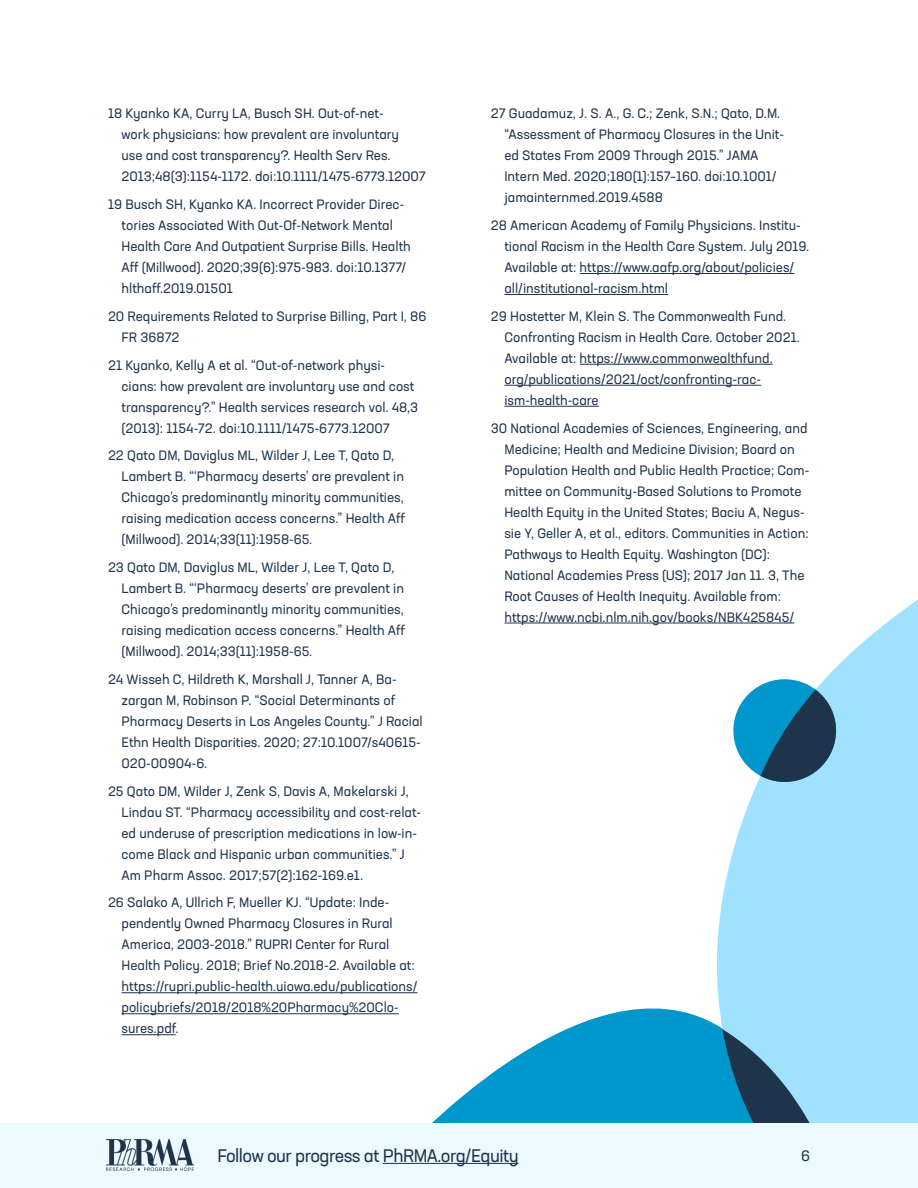
<style>
.page{position:relative;width:918px;height:1188px;background:#fff}
.page>*{position:absolute;margin:0;border:0;box-sizing:border-box;transform-origin:0 0}
.t1{font:18px "Neusa Next Std";letter-spacing:-.03em;color:#1e344b}
.t2{font:15px "Neusa Next Std";color:#1e344b}
.End_Note{font:13.5px/21px "Neusa Next Std";color:#1e344b}
</style>
<div class="page">
<hr style="left:122px;top:992px;width:296px;height:1px;background:#1e344b">
<hr style="left:122px;top:1013px;width:277px;height:1px;background:#1e344b">
<hr style="left:122px;top:1034px;width:54px;height:1px;background:#1e344b">
<hr style="left:580px;top:273px;width:214px;height:1px;background:#1e344b">
<hr style="left:504px;top:294px;width:164px;height:1px;background:#1e344b">
<hr style="left:580px;top:364px;width:193px;height:1px;background:#1e344b">
<hr style="left:504px;top:385px;width:257px;height:1px;background:#1e344b">
<hr style="left:504px;top:406px;width:95px;height:1px;background:#1e344b">
<hr style="left:504px;top:623px;width:290px;height:1px;background:#1e344b">
<svg style="left:395px;top:992px;width:289px;height:131px;fill:#0097cd"></svg>
<svg style="left:684px;top:599px;width:234px;height:524px;fill:#a0e2fd"></svg>
<svg style="left:722px;top:1029px;width:196px;height:94px"></svg>
<svg style="left:731px;top:677px;width:107px;height:107px"></svg>
<div style="left:0;top:1123px;width:918px;height:65px;background:#ecf9fe"></div>
<img style="left:106px;top:1140px;width:88px;height:30px">
<hr style="left:383px;top:1163px;width:136px;height:1px;background:#1e344b">
<p class="End_Note" style="left:122px;top:103px;width:306px;text-indent:-14px">18 Kyanko KA, Curry LA, Busch SH. Out-of-net-<br>work physicians: how prevalent are involuntary<br>use and cost transparency?. Health Serv Res.<br>2013;48(3):1154-1172. doi:10.1111/1475-6773.12007</p>
<p class="End_Note" style="left:122px;top:194px;width:291px;text-indent:-14px">19 Busch SH, Kyanko KA. Incorrect Provider Direc&shy;tories Associated With Out-Of-Network Mental Health Care And Outpatient Surprise Bills. Health Aff (Millwood). 2020;39(6):975-983. doi:10.1377/ hlthaff.2019.01501</p>
<p class="End_Note" style="left:122px;top:305px;width:307px;text-indent:-14px">20 Requirements Related to Surprise Billing, Part I, 86<br>FR 36872</p>
<p class="End_Note" style="left:122px;top:354px;width:298px;text-indent:-14px">21 Kyanko, Kelly A et al. “Out-of-network physi&shy;cians: how prevalent are involuntary use and cost transparency?.” Health services research vol. 48,3 (2013): 1154-72. doi:10.1111/1475-6773.12007</p>
<p class="End_Note" style="left:122px;top:445px;width:285px;text-indent:-14px">22 Qato DM, Daviglus ML, Wilder J, Lee T, Qato D, Lambert B. “‘Pharmacy deserts’ are prevalent in Chicago’s predominantly minority communities, raising medication access concerns.” Health Aff (Millwood). 2014;33(11):1958-65.</p>
<p class="End_Note" style="left:122px;top:557px;width:285px;text-indent:-14px">23 Qato DM, Daviglus ML, Wilder J, Lee T, Qato D, Lambert B. “‘Pharmacy deserts’ are prevalent in Chicago’s predominantly minority communities, raising medication access concerns.” Health Aff (Millwood). 2014;33(11):1958-65.</p>
<p class="End_Note" style="left:122px;top:668px;width:303px;text-indent:-14px">24 Wisseh C, Hildreth K, Marshall J, Tanner A, Ba&shy;zargan M, Robinson P. “Social Determinants of Pharmacy Deserts in Los Angeles County.” J Racial Ethn Health Disparities. 2020; 27:10.1007/s40615- 020-00904-6.</p>
<p class="End_Note" style="left:122px;top:780px;width:301px;text-indent:-14px">25 Qato DM, Wilder J, Zenk S, Davis A, Makelarski J, Lindau ST. “Pharmacy accessibility and cost-relat&shy;ed underuse of prescription medications in low-in&shy;come Black and Hispanic urban communities.” J Am Pharm Assoc. 2017;57(2):162-169.e1.</p>
<p class="End_Note" style="left:122px;top:892px;width:298px;text-indent:-14px">26 Salako A, Ullrich F, Mueller KJ. “Update: Inde&shy;pendently Owned Pharmacy Closures in Rural America, 2003-2018.” RUPRI Center for Rural Health Policy. 2018; Brief No.2018-2. Available at: https://rupri.public-health.uiowa.edu/publications/ policybriefs/2018/2018%20Pharmacy%20Clo&shy;sures.pdf.</p>
<p class="End_Note" style="left:504px;top:103px;width:281px;text-indent:-14px">27 Guadamuz, J. S. A., G. C.; Zenk, S.N.; Qato, D.M. “Assessment of Pharmacy Closures in the Unit&shy;ed States From 2009 Through 2015.” JAMA Intern Med. 2020;180(1):157–160. doi:10.1001/ jamainternmed.2019.4588</p>
<p class="End_Note" style="left:504px;top:215px;width:306px;text-indent:-14px">28 American Academy of Family Physicians. Institu&shy;tional Racism in the Health Care System. July 2019.<br>Available at: https://www.aafp.org/about/policies/ all/institutional-racism.html</p>
<p class="End_Note" style="left:504px;top:305px;width:297px;text-indent:-14px">29 Hostetter M, Klein S. The Commonwealth Fund.<br>Confronting Racism in Health Care. October 2021.<br>Available at: https://www.commonwealthfund. org/publications/2021/oct/confronting-rac&shy;ism-health-care</p>
<p class="End_Note" style="left:504px;top:417px;width:307px;text-indent:-14px">30 National Academies of Sciences, Engineering, and Medicine; Health and Medicine Division; Board on Population Health and Public Health Practice; Com&shy;mittee on Community-Based Solutions to Promote Health Equity in the United States; Baciu A, Negus&shy;sie Y, Geller A, et al., editors. Communities in Action:<br>Pathways to Health Equity. Washington (DC):<br>National Academies Press (US); 2017 Jan 11. 3, The Root Causes of Health Inequity. Available from: https://www.ncbi.nlm.nih.gov/books/NBK425845/</p>
<h1 class="t1" style="left:217px;top:1144px;width:303px">Follow our progress at PhRMA.org/Equity</h1>
<p class="t2" style="left:801px;top:1146px;width:10px">6</p>
</div>
